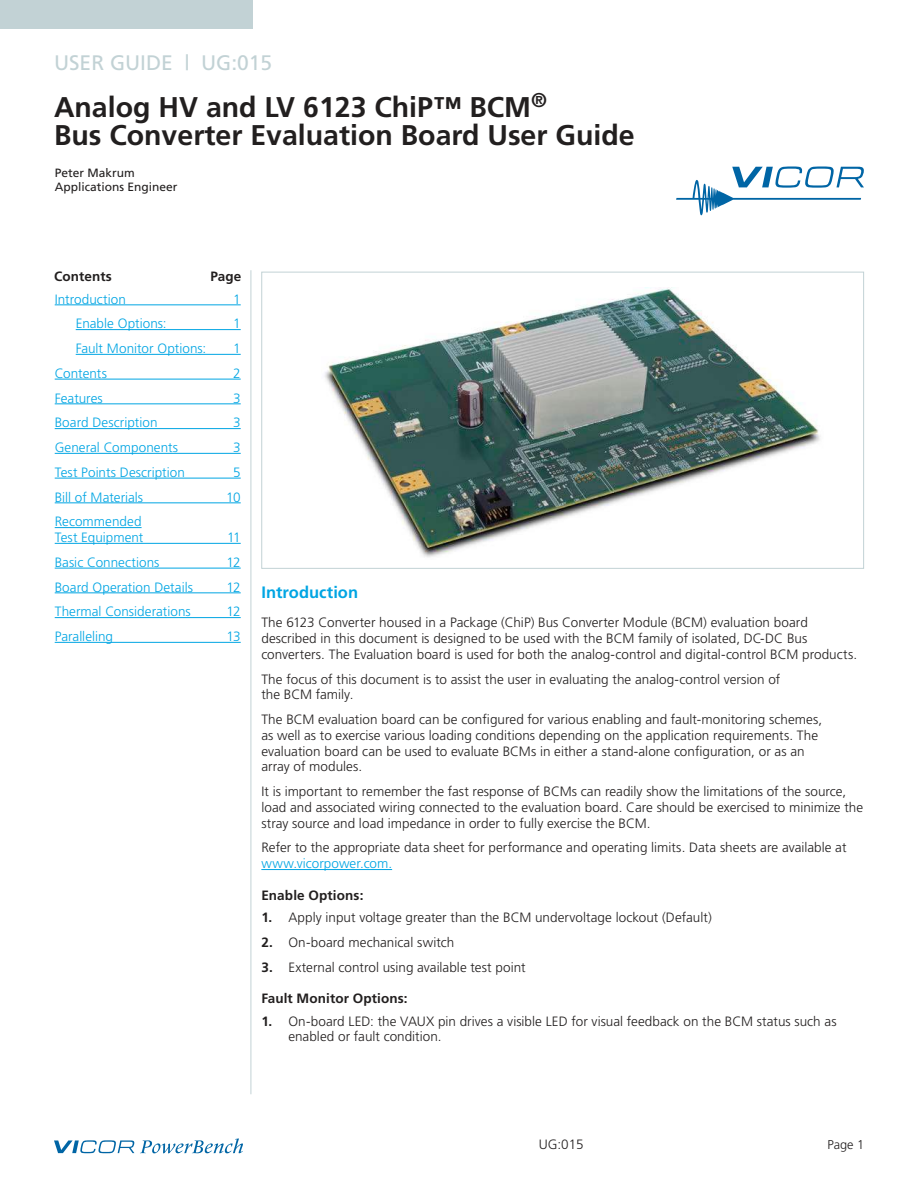
<style>
.page{position:relative;width:918px;height:1188px;background:#fff}
.page>*{position:absolute;margin:0;border:0;box-sizing:border-box;transform-origin:0 0}
.t1{font:700 28.5px/28.5px "Frutiger";color:#221f1f}
.t2{font:21px "Frutiger";color:#c2d2d5}
.t3{font:700 16.5px "Frutiger";color:#00a5e3}
.t4{font:300 13.5px/15.8px "Frutiger";color:#221f1f}
.t5{font:300 13.5px/15.8px "Frutiger";letter-spacing:.005em;color:#00a5e3}
.t6{font:700 13.5px "Frutiger";letter-spacing:.01em;color:#221f1f}
.t7{font:300 12.75px "Frutiger";color:#221f1f}
.t8{font:12px/14.4px "Frutiger";color:#221f1f}
.s1{font-weight:700}
</style>
<div class="page">
<svg style="left:140px;top:1138px;width:103px;height:15px"></svg>
<svg style="left:54px;top:1140px;width:80px;height:13px"></svg>
<div style="left:261px;top:272px;width:603px;height:297px;border:1px solid #c2d2d5"></div>
<hr style="left:261px;top:869px;width:131px;height:1px;background:#00a5e3">
<svg style="left:676px;top:167px;width:188px;height:48px"></svg>
<div style="left:0;top:0;width:252px;height:28px;background:#c2d2d5"></div>
<hr style="left:251px;top:270px;width:1px;height:824px;background:#c2d2d5">
<img style="left:324px;top:288px;width:497px;height:269px">
<hr style="left:55px;top:305px;width:186px;height:1px;background:#00a5e3">
<hr style="left:76px;top:329px;width:165px;height:1px;background:#00a5e3">
<hr style="left:76px;top:354px;width:165px;height:1px;background:#00a5e3">
<hr style="left:55px;top:379px;width:186px;height:1px;background:#00a5e3">
<hr style="left:55px;top:404px;width:186px;height:1px;background:#00a5e3">
<hr style="left:55px;top:428px;width:186px;height:1px;background:#00a5e3">
<hr style="left:55px;top:453px;width:186px;height:1px;background:#00a5e3">
<hr style="left:55px;top:478px;width:186px;height:1px;background:#00a5e3">
<hr style="left:55px;top:503px;width:186px;height:1px;background:#00a5e3">
<hr style="left:55px;top:527px;width:87px;height:1px;background:#00a5e3">
<hr style="left:55px;top:543px;width:186px;height:1px;background:#00a5e3">
<hr style="left:55px;top:568px;width:186px;height:1px;background:#00a5e3">
<hr style="left:55px;top:593px;width:186px;height:1px;background:#00a5e3">
<hr style="left:55px;top:617px;width:186px;height:1px;background:#00a5e3">
<hr style="left:55px;top:642px;width:186px;height:1px;background:#00a5e3">
<h2 class="t2" style="left:54px;top:55px;width:220px">USER GUIDE | UG:015</h2>
<h1 class="t1" style="left:54px;top:95px;width:582px">Analog HV and LV 6123 ChiP™ BCM<sup>®<br></sup>Bus Converter Evaluation Board User Guide</h1>
<p class="t8" style="left:55px;top:166px;width:124px">Peter Makrum<br>Applications Engineer</p>
<p class="t6" style="left:54px;top:270px;width:59px">Contents</p>
<p class="t6" style="left:210px;top:270px;width:33px">Page</p>
<p class="t5" style="left:55px;top:292px;width:73px">Introduction</p>
<p class="t5" style="left:233px;top:292px;width:9px">1</p>
<p class="t5" style="left:76px;top:317px;width:92px">Enable Options:</p>
<p class="t5" style="left:233px;top:317px;width:9px">1</p>
<p class="t5" style="left:76px;top:341px;width:132px">Fault Monitor Options:</p>
<p class="t5" style="left:233px;top:341px;width:9px">1</p>
<p class="t5" style="left:55px;top:366px;width:54px">Contents</p>
<p class="t5" style="left:233px;top:366px;width:9px">2</p>
<p class="t5" style="left:55px;top:391px;width:50px">Features</p>
<p class="t5" style="left:233px;top:391px;width:9px">3</p>
<p class="t5" style="left:55px;top:416px;width:104px">Board Description</p>
<p class="t5" style="left:233px;top:416px;width:9px">3</p>
<p class="t5" style="left:55px;top:440px;width:125px">General Components</p>
<p class="t5" style="left:233px;top:440px;width:9px">3</p>
<p class="t5" style="left:55px;top:465px;width:132px">Test Points Description</p>
<p class="t5" style="left:233px;top:465px;width:9px">5</p>
<p class="t5" style="left:55px;top:490px;width:90px">Bill of Materials</p>
<p class="t5" style="left:226px;top:490px;width:16px">10</p>
<p class="t5" style="left:55px;top:515px;width:90px">Recommended<br>Test Equipment</p>
<p class="t5" style="left:227px;top:530px;width:15px">11</p>
<p class="t5" style="left:55px;top:555px;width:106px">Basic Connections</p>
<p class="t5" style="left:227px;top:555px;width:16px">12</p>
<p class="t5" style="left:55px;top:580px;width:140px">Board Operation Details</p>
<p class="t5" style="left:227px;top:580px;width:16px">12</p>
<p class="t5" style="left:55px;top:605px;width:138px">Thermal Considerations</p>
<p class="t5" style="left:227px;top:605px;width:16px">12</p>
<p class="t5" style="left:55px;top:629px;width:60px">Paralleling</p>
<p class="t5" style="left:227px;top:629px;width:16px">13</p>
<p class="t3" style="left:261px;top:586px;width:98px">Introduction</p>
<p class="t4" style="left:261px;top:616px;width:597px">The 6123 Converter housed in a Package (ChiP) Bus Converter Module (BCM) evaluation board described in this document is designed to be used with the BCM family of isolated, DC-DC Bus converters. The Evaluation board is used for both the analog-control and digital-control BCM products.</p>
<p class="t4" style="left:261px;top:672px;width:521px">The focus of this document is to assist the user in evaluating the analog-control version of the BCM family.</p>
<p class="t4" style="left:261px;top:713px;width:562px">The BCM evaluation board can be configured for various enabling and fault-monitoring schemes, as well as to exercise various loading conditions depending on the application requirements. The evaluation board can be used to evaluate BCMs in either a stand-alone configuration, or as an array of modules.</p>
<p class="t4" style="left:261px;top:785px;width:603px">It is important to remember the fast response of BCMs can readily show the limitations of the source, load and associated wiring connected to the evaluation board. Care should be exercised to minimize the stray source and load impedance in order to fully exercise the BCM.</p>
<p class="t4" style="left:261px;top:841px;width:587px">Refer to the appropriate data sheet for performance and operating limits. Data sheets are available at</p>
<p class="t5" style="left:261px;top:857px;width:132px">www.vicorpower.com.</p>
<p class="t6" style="left:261px;top:889px;width:104px">Enable Options:</p>
<p class="t4" style="left:261px;top:911px;width:452px"><span class="s1">1.</span> Apply input voltage greater than the BCM undervoltage lockout (Default)</p>
<p class="t4" style="left:261px;top:935px;width:194px"><span class="s1">2.</span> On-board mechanical switch</p>
<p class="t4" style="left:261px;top:960px;width:266px"><span class="s1">3.</span> External control using available test point</p>
<p class="t6" style="left:261px;top:993px;width:148px">Fault Monitor Options:</p>
<p class="t4" style="left:288px;top:1014px;width:550px;text-indent:-27px"><span class="s1">1.</span> On-board LED: the VAUX pin drives a visible LED for visual feedback on the BCM status such as enabled or fault condition.</p>
<p class="t4" style="left:539px;top:1138px;width:47px">UG:015</p>
<p class="t7" style="left:827px;top:1139px;width:38px">Page 1</p>
</div>
